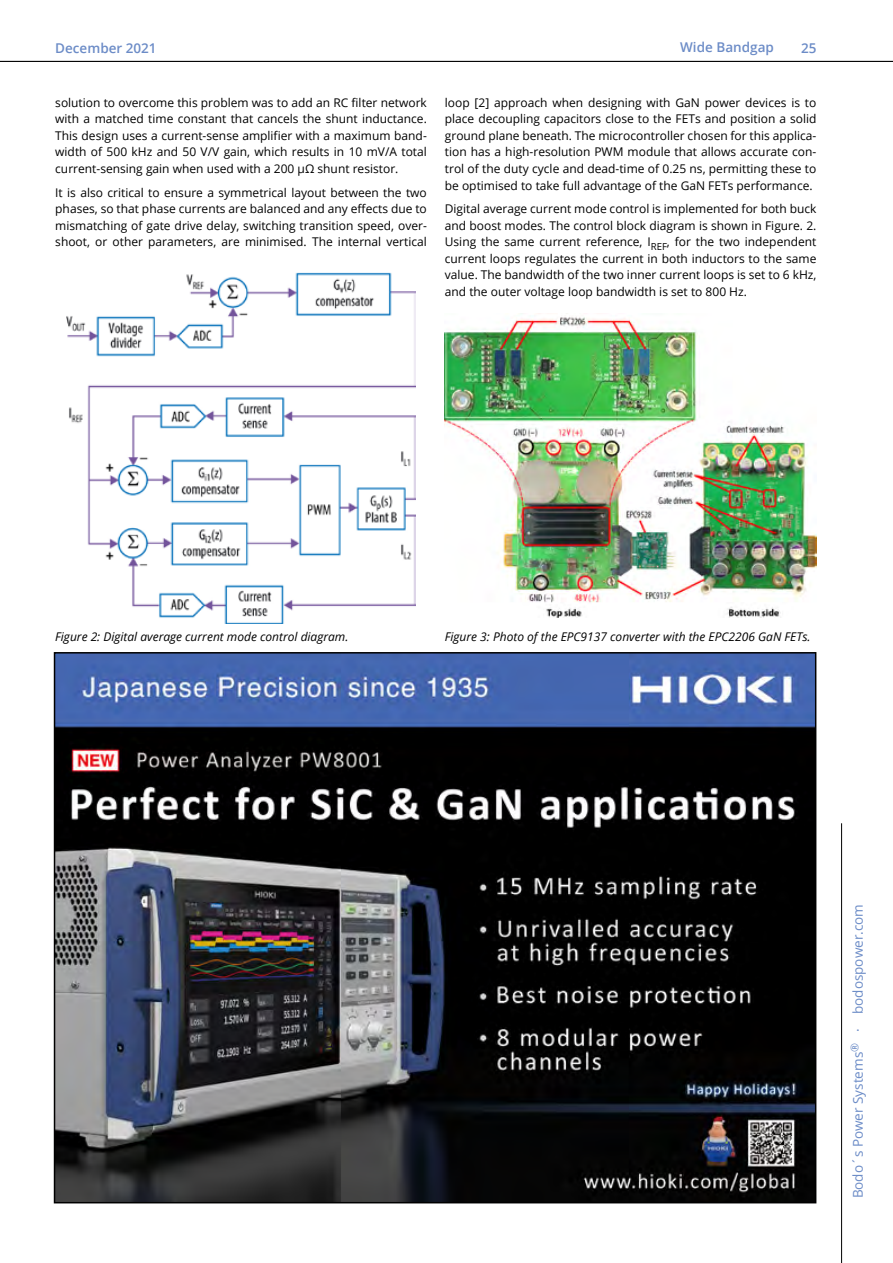
<style>
.page{position:relative;width:893px;height:1263px;background:#fff}
.page>*{position:absolute;margin:0;border:0;box-sizing:border-box;transform-origin:0 0}
.t1{font:13.5px "Open Sans";color:#6c8cc7}
.t2{font:600 13.5px "Open Sans";color:#6c8cc7}
.t3{font:12px/16.5px "Open Sans";color:#000;text-align:justify}
.t4{font:italic 12px "Open Sans";color:#000}
</style>
<div class="page">
<hr style="left:0;top:61px;width:893px;height:1px;background:#000">
<hr style="left:841px;top:823px;width:1px;height:440px;background:#000">
<img style="left:67px;top:273px;width:348px;height:350px">
<img style="left:445px;top:317px;width:371px;height:300px">
<img style="left:57px;top:655px;width:756px;height:545px">
<p class="t2" style="left:680px;top:38px;width:95px">Wide Bandgap</p>
<p class="t2" style="left:55px;top:39px;width:103px">December 2021</p>
<p class="t2" style="left:801px;top:39px;width:17px">25</p>
<p class="t3" style="left:55px;top:94px;width:373px">solution to overcome this problem was to add an RC filter network with a matched time constant that cancels the shunt inductance.<br>This design uses a current-sense amplifier with a maximum band&shy;width of 500 kHz and 50 V/V gain, which results in 10 mV/A total current-sensing gain when used with a 200 µΩ shunt resistor.</p>
<p class="t3" style="left:55px;top:184px;width:373px">It is also critical to ensure a symmetrical layout between the two phases, so that phase currents are balanced and any effects due to mismatching of gate drive delay, switching transition speed, over&shy;shoot, or other parameters, are minimised. The internal vertical</p>
<p class="t3" style="left:445px;top:94px;width:373px">loop [2] approach when designing with GaN power devices is to place decoupling capacitors close to the FETs and position a solid ground plane beneath. The microcontroller chosen for this applica&shy;tion has a high-resolution PWM module that allows accurate con&shy;trol of the duty cycle and dead-time of 0.25 ns, permitting these to be optimised to take full advantage of the GaN FETs performance.</p>
<p class="t3" style="left:445px;top:200px;width:373px">Digital average current mode control is implemented for both buck and boost modes. The control block diagram is shown in Figure. 2.<br>Using the same current reference, I<sub>REF</sub>, for the two independent current loops regulates the current in both inductors to the same value. The bandwidth of the two inner current loops is set to 6 kHz, and the outer voltage loop bandwidth is set to 800 Hz.</p>
<p class="t4" style="left:55px;top:629px;width:295px">Figure 2: Digital average current mode control diagram.</p>
<p class="t4" style="left:445px;top:628px;width:367px">Figure 3: Photo of the EPC9137 converter with the EPC2206 GaN FETs.</p>
<p class="t1" style="left:849px;top:1198px;width:296px;rotate:-90deg">Bodo´s Power Systems<sup>®</sup> · bodospower.com</p>
</div>
